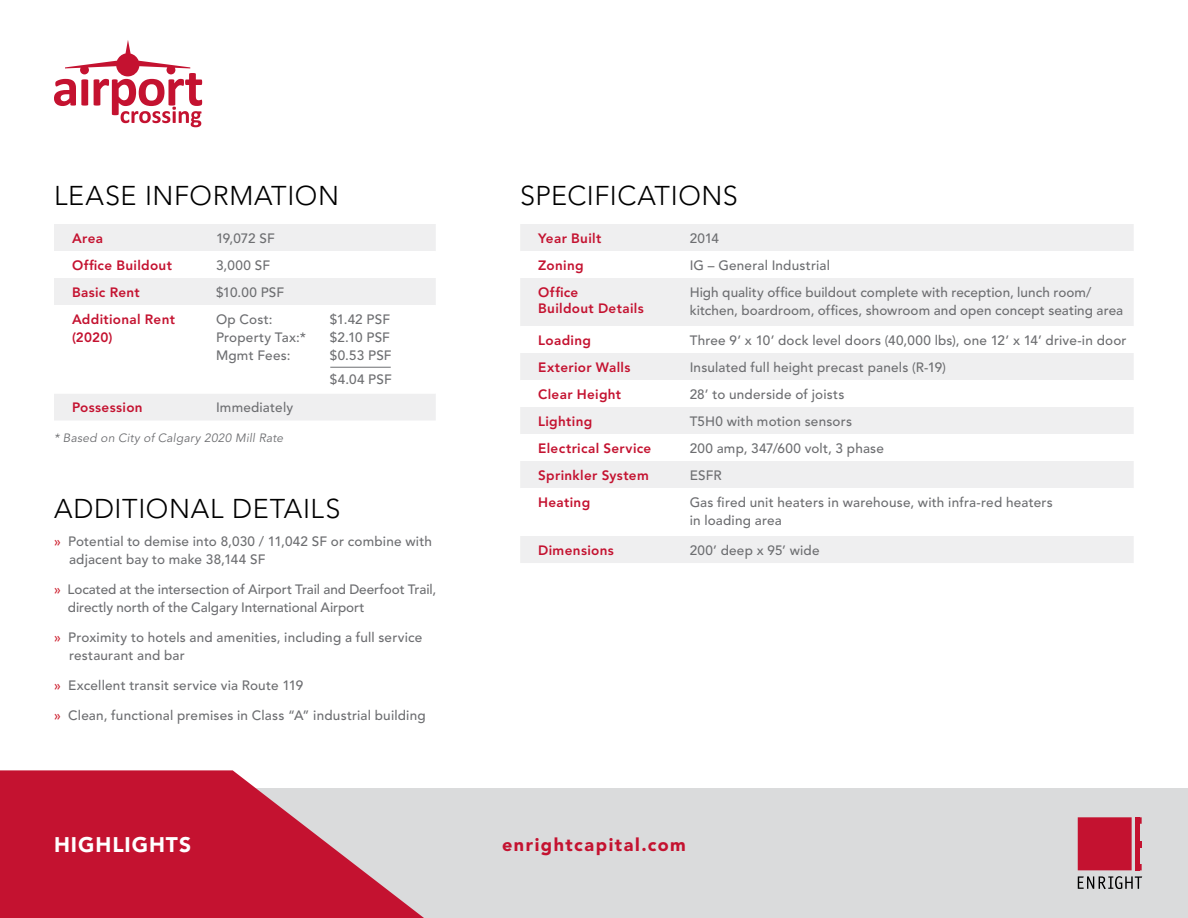
<style>
.page{position:relative;width:1188px;height:918px;background:#fff}
.page>*{position:absolute;margin:0;border:0;box-sizing:border-box;transform-origin:0 0}
.t1{font:300 27px "Avenir LT Std";letter-spacing:.02em;color:#000}
.t2{font:900 21px "Avenir LT Std";letter-spacing:.045em;color:#fff}
.t3{font:900 18px "Avenir LT Std";letter-spacing:.085em;color:#c41230}
.t4{font:500 13.5px/18px "Avenir LT Std";letter-spacing:.01em;color:#6d6e71}
.t5{font:800 13.5px/18px "Avenir LT Std";letter-spacing:.025em;color:#c41230}
.t6{font:italic 12px "Avenir LT Std";letter-spacing:.02em;color:#6d6e71}
.s1{color:#ce202f}
</style>
<div class="page">
<svg style="left:54px;top:40px;width:148px;height:87px"></svg>
<div style="left:54px;top:224px;width:382px;height:196px;background:#efeff0"></div>
<svg style="left:54px;top:251px;width:382px;height:143px"></svg>
<div style="left:520px;top:224px;width:614px;height:339px;background:#efeff0"></div>
<svg style="left:520px;top:251px;width:614px;height:285px"></svg>
<hr style="left:330px;top:367px;width:61px;height:1px;background:#6d6e71">
<div style="left:0;top:788px;width:1188px;height:130px;background:#dadbdc"></div>
<svg style="left:0;top:770px;width:424px;height:148px;fill:#c41230"></svg>
<div style="left:1078px;top:817px;width:54px;height:53px;background:#c41230"></div>
<div style="left:1135px;top:817px;width:7px;height:7px;background:#c41230"></div>
<div style="left:1135px;top:842px;width:7px;height:6px;background:#c41230"></div>
<div style="left:1135px;top:864px;width:7px;height:6px;background:#c41230"></div>
<hr style="left:1135px;top:817px;width:4px;height:53px;background:#c41230">
<svg style="left:1078px;top:876px;width:64px;height:13px"></svg>
<h1 class="t1" style="left:54px;top:180px;width:287px">LEASE INFORMATION</h1>
<h1 class="t1" style="left:520px;top:180px;width:219px">SPECIFICATIONS</h1>
<p class="t5" style="left:72px;top:229px;width:33px">Area</p>
<p class="t4" style="left:216px;top:229px;width:60px">19,072 SF</p>
<p class="t5" style="left:72px;top:256px;width:102px">Office Buildout</p>
<p class="t4" style="left:216px;top:256px;width:56px">3,000 SF</p>
<p class="t5" style="left:72px;top:283px;width:69px">Basic Rent</p>
<p class="t4" style="left:216px;top:283px;width:70px">$10.00 PSF</p>
<p class="t5" style="left:72px;top:311px;width:105px">Additional Rent (2020)</p>
<p class="t4" style="left:216px;top:311px;width:91px">Op Cost:<br>Property Tax:*<br>Mgmt Fees:</p>
<p class="t4" style="left:330px;top:311px;width:63px">$1.42 PSF $2.10 PSF $0.53 PSF</p>
<p class="t4" style="left:330px;top:371px;width:63px">$4.04 PSF</p>
<p class="t5" style="left:72px;top:398px;width:72px">Possession</p>
<p class="t4" style="left:216px;top:399px;width:79px">Immediately</p>
<p class="t6" style="left:54px;top:431px;width:231px">* Based on City of Calgary 2020 Mill Rate</p>
<h1 class="t1" style="left:54px;top:493px;width:288px">ADDITIONAL DETAILS</h1>
<p class="t4" style="left:69px;top:532px;width:364px;text-indent:-15px"><span class="s1">»</span> Potential to demise into 8,030 / 11,042 SF or combine with adjacent bay to make 38,144 SF</p>
<p class="t4" style="left:68px;top:580px;width:370px;text-indent:-14px"><span class="s1">»</span> Located at the intersection of Airport Trail and Deerfoot Trail, directly north of the Calgary International Airport</p>
<p class="t4" style="left:69px;top:628px;width:355px;text-indent:-15px"><span class="s1">»</span> Proximity to hotels and amenities, including a full service restaurant and bar</p>
<p class="t4" style="left:54px;top:676px;width:251px"><span class="s1">»</span> Excellent transit service via Route 119</p>
<p class="t4" style="left:54px;top:706px;width:373px"><span class="s1">»</span> Clean, functional premises in Class “A” industrial building</p>
<p class="t5" style="left:538px;top:229px;width:65px">Year Built</p>
<p class="t4" style="left:690px;top:229px;width:31px">2014</p>
<p class="t5" style="left:538px;top:256px;width:47px">Zoning</p>
<p class="t4" style="left:690px;top:256px;width:142px">IG – General Industrial</p>
<p class="t5" style="left:538px;top:284px;width:107px;line-height:16.2px">Office<br>Buildout Details</p>
<p class="t4" style="left:690px;top:284px;width:435px">High quality office buildout complete with reception, lunch room/ kitchen, boardroom, offices, showroom and open concept seating area</p>
<p class="t5" style="left:538px;top:331px;width:54px">Loading</p>
<p class="t4" style="left:690px;top:331px;width:438px">Three 9’ x 10’ dock level doors (40,000 lbs), one 12’ x 14’ drive-in door</p>
<p class="t5" style="left:538px;top:358px;width:94px">Exterior Walls</p>
<p class="t4" style="left:690px;top:358px;width:258px">Insulated full height precast panels (R-19)</p>
<p class="t5" style="left:538px;top:385px;width:85px">Clear Height</p>
<p class="t4" style="left:690px;top:385px;width:156px">28’ to underside of joists</p>
<p class="t5" style="left:538px;top:412px;width:56px">Lighting</p>
<p class="t4" style="left:690px;top:412px;width:164px">T5H0 with motion sensors</p>
<p class="t5" style="left:538px;top:439px;width:115px">Electrical Service</p>
<p class="t4" style="left:690px;top:439px;width:196px">200 amp, 347/600 volt, 3 phase</p>
<p class="t5" style="left:538px;top:466px;width:112px">Sprinkler System</p>
<p class="t4" style="left:690px;top:466px;width:34px">ESFR</p>
<p class="t5" style="left:538px;top:494px;width:53px">Heating</p>
<p class="t4" style="left:690px;top:494px;width:365px">Gas fired unit heaters in warehouse, with infra-red heaters in loading area</p>
<p class="t5" style="left:538px;top:541px;width:77px">Dimensions</p>
<p class="t4" style="left:690px;top:541px;width:131px">200’ deep x 95’ wide</p>
<h2 class="t2" style="left:54px;top:832px;width:139px">HIGHLIGHTS</h2>
<h3 class="t3" style="left:502px;top:834px;width:185px">enrightcapital.com</h3>
</div>
